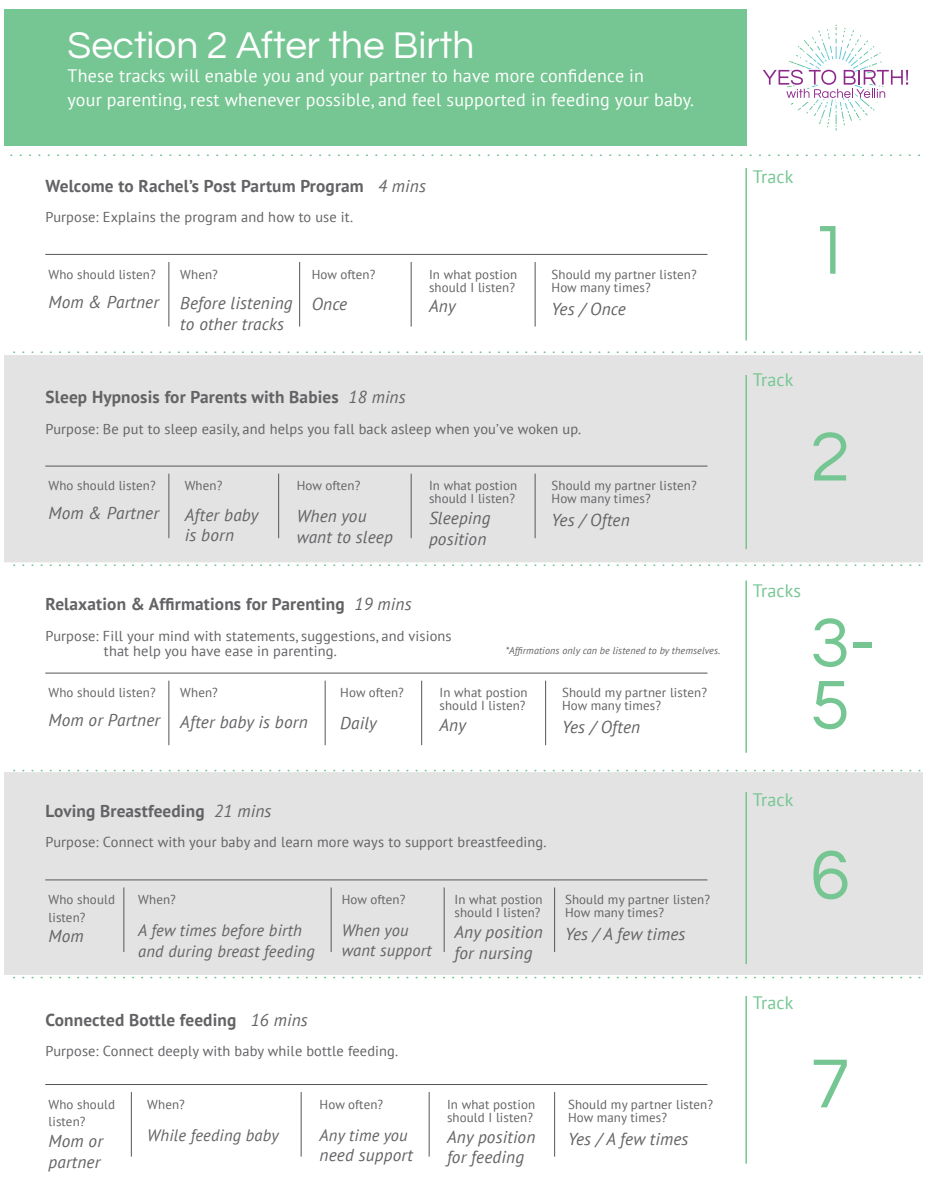
<style>
.page{position:relative;width:925px;height:1188px;background:#fff}
.page>*{position:absolute;margin:0;border:0;box-sizing:border-box;transform-origin:0 0}
.t1{font:72px "Questrial";color:#75c692}
.t2{font:38.7px "Questrial";color:#fff}
.t3{font:18px/24px "PT Sans";letter-spacing:.01em;color:#fff}
.t4{font:18px "PT Sans";letter-spacing:.01em;color:#75c692}
.t5{font:italic 17.25px/20.7px "PT Sans";letter-spacing:.01em;color:#636366}
.t6{font:700 17.25px "PT Sans";letter-spacing:.01em;color:#636366}
.t7{font:italic 16.5px/20.7px "PT Sans";letter-spacing:.01em;color:#636366}
.t8{font:14.4px/15.8px "PT Sans";letter-spacing:.01em;color:#636366}
.t9{font:12.9px/12.9px "PT Sans";letter-spacing:.01em;color:#636366}
.t10{font:italic 10.05px "PT Sans";letter-spacing:.01em;color:#636366}
.s1{font-weight:400;font-style:italic}
</style>
<div class="page">
<div style="left:4px;top:355px;width:918px;height:207px;background:#e2e3e2"></div>
<div style="left:4px;top:771px;width:918px;height:204px;background:#e2e3e2"></div>
<div style="left:4px;top:9px;width:742px;height:137px;background:#75c692"></div>
<hr style="left:745px;top:168px;width:2px;height:173px;background:#75c692">
<hr style="left:168px;top:262px;width:1px;height:65px;background:#565656">
<hr style="left:299px;top:262px;width:1px;height:65px;background:#565656">
<hr style="left:411px;top:262px;width:1px;height:65px;background:#565656">
<hr style="left:535px;top:262px;width:1px;height:65px;background:#565656">
<hr style="left:45px;top:254px;width:662px;height:1px;background:#565656">
<hr style="left:168px;top:474px;width:1px;height:64px;background:#565656">
<hr style="left:278px;top:474px;width:1px;height:64px;background:#565656">
<hr style="left:411px;top:474px;width:1px;height:64px;background:#565656">
<hr style="left:535px;top:474px;width:1px;height:64px;background:#565656">
<hr style="left:45px;top:466px;width:662px;height:1px;background:#565656">
<hr style="left:168px;top:681px;width:1px;height:64px;background:#565656">
<hr style="left:325px;top:681px;width:1px;height:64px;background:#565656">
<hr style="left:421px;top:681px;width:1px;height:64px;background:#565656">
<hr style="left:545px;top:681px;width:1px;height:64px;background:#565656">
<hr style="left:45px;top:673px;width:662px;height:1px;background:#565656">
<hr style="left:123px;top:887px;width:1px;height:65px;background:#565656">
<hr style="left:331px;top:887px;width:1px;height:65px;background:#565656">
<hr style="left:444px;top:887px;width:1px;height:65px;background:#565656">
<hr style="left:554px;top:887px;width:1px;height:65px;background:#565656">
<hr style="left:45px;top:880px;width:662px;height:1px;background:#565656">
<hr style="left:131px;top:1092px;width:1px;height:65px;background:#565656">
<hr style="left:301px;top:1092px;width:1px;height:65px;background:#565656">
<hr style="left:429px;top:1092px;width:1px;height:65px;background:#565656">
<hr style="left:554px;top:1092px;width:1px;height:65px;background:#565656">
<hr style="left:45px;top:1084px;width:662px;height:1px;background:#565656">
<hr style="left:745px;top:375px;width:2px;height:174px;background:#75c692">
<hr style="left:745px;top:580px;width:2px;height:173px;background:#75c692">
<hr style="left:745px;top:792px;width:2px;height:172px;background:#75c692">
<hr style="left:745px;top:996px;width:2px;height:168px;background:#75c692">
<svg style="left:763px;top:69px;width:101px;height:34px"></svg>
<svg style="left:864px;top:69px;width:45px;height:34px"></svg>
<h2 class="t2" style="left:68px;top:27px;width:408px">Section 2 After the Birth</h2>
<h3 class="t3" style="left:68px;top:64px;width:628px">These tracks will enable you and your partner to have more confidence in<br>your parenting, rest whenever possible, and feel supported in feeding your baby.</h3>
<h3 class="t6" style="left:46px;top:174px;width:382px">Welcome to Rachel’s Post Partum Program <span class="s1">4 mins</span></h3>
<p class="t8" style="left:46px;top:209px;width:309px">Purpose: Explains the program and how to use it.</p>
<p class="t9" style="left:49px;top:268px;width:109px">Who should listen?</p>
<h3 class="t5" style="left:49px;top:291px;width:112px">Mom &amp; Partner</h3>
<p class="t9" style="left:180px;top:268px;width:39px">When?</p>
<h3 class="t5" style="left:180px;top:292px;width:114px">Before listening to other tracks</h3>
<p class="t9" style="left:312px;top:268px;width:65px">How often?</p>
<h3 class="t5" style="left:312px;top:294px;width:37px">Once</h3>
<p class="t9" style="left:429px;top:268px;width:90px">In what postion should I listen?</p>
<h3 class="t5" style="left:429px;top:296px;width:28px">Any</h3>
<p class="t9" style="left:551px;top:268px;width:147px">Should my partner listen?<br>How many times?</p>
<h3 class="t5" style="left:551px;top:298px;width:76px">Yes / Once</h3>
<h3 class="t6" style="left:46px;top:386px;width:362px">Sleep Hypnosis for Parents with Babies <span class="s1">18 mins</span></h3>
<p class="t8" style="left:46px;top:420px;width:537px">Purpose: Be put to sleep easily, and helps you fall back asleep when you’ve woken up.</p>
<p class="t9" style="left:49px;top:479px;width:109px">Who should listen?</p>
<h3 class="t5" style="left:49px;top:502px;width:112px">Mom &amp; Partner</h3>
<p class="t9" style="left:185px;top:479px;width:39px">When?</p>
<h3 class="t5" style="left:185px;top:504px;width:75px">After baby is born</h3>
<p class="t9" style="left:297px;top:479px;width:65px">How often?</p>
<h3 class="t5" style="left:297px;top:505px;width:98px">When you want to sleep</h3>
<p class="t9" style="left:429px;top:479px;width:90px">In what postion should I listen?</p>
<h3 class="t5" style="left:429px;top:507px;width:63px">Sleeping position</h3>
<p class="t9" style="left:551px;top:479px;width:147px">Should my partner listen?<br>How many times?</p>
<h3 class="t5" style="left:551px;top:510px;width:80px">Yes / Often</h3>
<h3 class="t6" style="left:46px;top:593px;width:367px">Relaxation &amp; Affirmations for Parenting <span class="s1">19 mins</span></h3>
<p class="t8" style="left:104px;top:627px;width:349px;text-indent:-58px">Purpose: Fill your mind with statements, suggestions, and visions that help you have ease in parenting.</p>
<p class="t9" style="left:49px;top:686px;width:109px">Who should listen?</p>
<h3 class="t5" style="left:49px;top:709px;width:113px">Mom or Partner</h3>
<p class="t10" style="left:506px;top:644px;width:216px">*Affirmations only can be listened to by themselves.</p>
<p class="t9" style="left:180px;top:686px;width:39px">When?</p>
<h3 class="t5" style="left:180px;top:711px;width:129px">After baby is born</h3>
<p class="t9" style="left:340px;top:686px;width:65px">How often?</p>
<h3 class="t5" style="left:340px;top:712px;width:38px">Daily</h3>
<p class="t9" style="left:562px;top:686px;width:147px">Should my partner listen?<br>How many times?</p>
<h3 class="t5" style="left:562px;top:717px;width:80px">Yes / Often</h3>
<p class="t9" style="left:439px;top:686px;width:90px">In what postion should I listen?</p>
<h3 class="t5" style="left:439px;top:714px;width:28px">Any</h3>
<h3 class="t6" style="left:46px;top:800px;width:227px">Loving Breastfeeding <span class="s1">21 mins</span></h3>
<p class="t8" style="left:46px;top:834px;width:502px">Purpose: Connect with your baby and learn more ways to support breastfeeding.</p>
<p class="t9" style="left:49px;top:891px;width:68px;line-height:17.2px">Who should listen?</p>
<h3 class="t5" style="left:49px;top:925px;width:37px">Mom</h3>
<p class="t9" style="left:138px;top:893px;width:39px">When?</p>
<p class="t7" style="left:138px;top:919px;width:178px">A few times before birth and during breast feeding</p>
<p class="t9" style="left:342px;top:893px;width:65px">How often?</p>
<p class="t7" style="left:342px;top:920px;width:91px;line-height:19.8px">When you want support</p>
<p class="t9" style="left:454px;top:893px;width:90px">In what postion should I listen?</p>
<h3 class="t5" style="left:454px;top:921px;width:90px">Any position for nursing</h3>
<p class="t9" style="left:565px;top:893px;width:147px">Should my partner listen?<br>How many times?</p>
<h3 class="t5" style="left:565px;top:923px;width:122px">Yes / A few times</h3>
<h3 class="t6" style="left:46px;top:1008px;width:264px">Connected Bottle feeding <span class="s1">16 mins</span></h3>
<p class="t8" style="left:46px;top:1043px;width:354px">Purpose: Connect deeply with baby while bottle feeding.</p>
<p class="t9" style="left:49px;top:1095px;width:68px;line-height:17.2px">Who should listen?</p>
<h3 class="t5" style="left:49px;top:1130px;width:56px">Mom or partner</h3>
<p class="t9" style="left:147px;top:1098px;width:39px">When?</p>
<p class="t7" style="left:147px;top:1124px;width:133px">While feeding baby</p>
<p class="t9" style="left:320px;top:1098px;width:65px">How often?</p>
<p class="t7" style="left:320px;top:1124px;width:90px">Any time you</p>
<h3 class="t5" style="left:320px;top:1144px;width:95px">need support</h3>
<p class="t9" style="left:447px;top:1098px;width:90px">In what postion should I listen?</p>
<h3 class="t5" style="left:447px;top:1126px;width:90px">Any position for feeding</h3>
<p class="t9" style="left:568px;top:1098px;width:147px">Should my partner listen?<br>How many times?</p>
<h3 class="t5" style="left:568px;top:1128px;width:122px">Yes / A few times</h3>
<h3 class="t4" style="left:753px;top:165px;width:42px">Track</h3>
<h1 class="t1" style="left:810px;top:215px;width:41px">1</h1>
<h3 class="t4" style="left:753px;top:368px;width:42px">Track</h3>
<h1 class="t1" style="left:810px;top:421px;width:41px">2</h1>
<h3 class="t4" style="left:753px;top:579px;width:50px">Tracks</h3>
<h1 class="t1" style="left:810px;top:607px;width:67px">3-</h1>
<h1 class="t1" style="left:810px;top:670px;width:41px">5</h1>
<h3 class="t4" style="left:753px;top:789px;width:42px">Track</h3>
<h1 class="t1" style="left:810px;top:840px;width:41px">6</h1>
<h3 class="t4" style="left:753px;top:991px;width:42px">Track</h3>
<h1 class="t1" style="left:810px;top:1048px;width:41px">7</h1>
</div>
